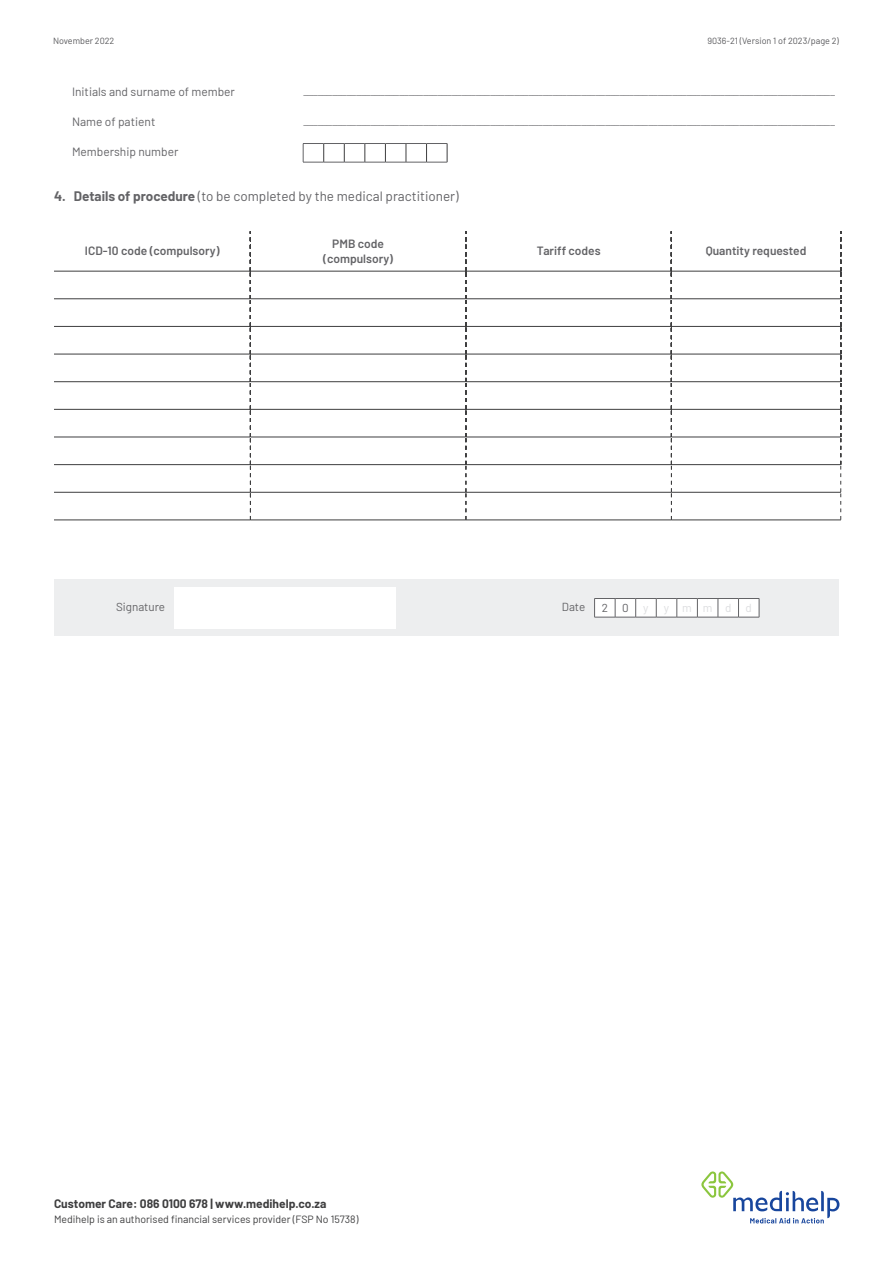
<style>
.page{position:relative;width:893px;height:1263px;background:#fff}
.page>*{position:absolute;margin:0;border:0;box-sizing:border-box;transform-origin:0 0}
.t1{font:13.5px "Barlow";color:#636366}
.t2{font:300 12px "Barlow";color:#636366}
.t3{font:600 12px/15px "Barlow";color:#636366;text-align:center}
.t4{font:12px "Barlow";color:#636366}
.t5{font:700 12px "Barlow";color:#3e3e3f}
.t6{font:11.7px "Barlow";color:#636366}
.t7{font:11.7px "Barlow";color:#dcdddf}
.t8{font:10.5px "Barlow";color:#3e3e3f}
.t9{font:9px "Barlow";color:#5a5a5d}
.s1{font-weight:700}
</style>
<div class="page">
<svg style="left:701px;top:1171px;width:138px;height:52px"></svg>
<hr style="left:54px;top:271px;width:196px;height:1px;background:#3e3e3f">
<hr style="left:251px;top:271px;width:215px;height:1px;background:#3e3e3f">
<hr style="left:466px;top:271px;width:205px;height:1px;background:#3e3e3f">
<hr style="left:672px;top:271px;width:168px;height:1px;background:#3e3e3f">
<hr style="left:54px;top:298px;width:196px;height:1px;background:#3e3e3f">
<hr style="left:251px;top:298px;width:215px;height:1px;background:#3e3e3f">
<hr style="left:466px;top:298px;width:205px;height:1px;background:#3e3e3f">
<hr style="left:672px;top:298px;width:168px;height:1px;background:#3e3e3f">
<hr style="left:54px;top:326px;width:196px;height:1px;background:#3e3e3f">
<hr style="left:251px;top:326px;width:215px;height:1px;background:#3e3e3f">
<hr style="left:466px;top:326px;width:205px;height:1px;background:#3e3e3f">
<hr style="left:672px;top:326px;width:168px;height:1px;background:#3e3e3f">
<hr style="left:54px;top:354px;width:196px;height:1px;background:#3e3e3f">
<hr style="left:251px;top:354px;width:215px;height:1px;background:#3e3e3f">
<hr style="left:466px;top:354px;width:205px;height:1px;background:#3e3e3f">
<hr style="left:672px;top:354px;width:168px;height:1px;background:#3e3e3f">
<hr style="left:54px;top:381px;width:196px;height:1px;background:#3e3e3f">
<hr style="left:251px;top:381px;width:215px;height:1px;background:#3e3e3f">
<hr style="left:466px;top:381px;width:205px;height:1px;background:#3e3e3f">
<hr style="left:672px;top:381px;width:168px;height:1px;background:#3e3e3f">
<hr style="left:54px;top:409px;width:196px;height:1px;background:#3e3e3f">
<hr style="left:251px;top:409px;width:215px;height:1px;background:#3e3e3f">
<hr style="left:466px;top:409px;width:205px;height:1px;background:#3e3e3f">
<hr style="left:672px;top:409px;width:168px;height:1px;background:#3e3e3f">
<hr style="left:54px;top:437px;width:196px;height:1px;background:#3e3e3f">
<hr style="left:251px;top:437px;width:215px;height:1px;background:#3e3e3f">
<hr style="left:466px;top:437px;width:205px;height:1px;background:#3e3e3f">
<hr style="left:672px;top:437px;width:168px;height:1px;background:#3e3e3f">
<hr style="left:54px;top:464px;width:196px;height:1px;background:#3e3e3f">
<hr style="left:251px;top:464px;width:215px;height:1px;background:#3e3e3f">
<hr style="left:466px;top:464px;width:205px;height:1px;background:#3e3e3f">
<hr style="left:672px;top:464px;width:168px;height:1px;background:#3e3e3f">
<hr style="left:54px;top:492px;width:196px;height:1px;background:#3e3e3f">
<hr style="left:250px;top:492px;width:216px;height:1px;background:#3e3e3f">
<hr style="left:466px;top:492px;width:205px;height:1px;background:#3e3e3f">
<hr style="left:671px;top:492px;width:170px;height:1px;background:#3e3e3f">
<svg style="left:250px;top:231px;width:1px;height:289px"></svg>
<svg style="left:466px;top:231px;width:1px;height:289px"></svg>
<svg style="left:671px;top:231px;width:1px;height:289px"></svg>
<svg style="left:840px;top:231px;width:1px;height:289px"></svg>
<hr style="left:54px;top:520px;width:196px;height:1px;background:#3e3e3f">
<hr style="left:250px;top:520px;width:216px;height:1px;background:#3e3e3f">
<hr style="left:466px;top:520px;width:205px;height:1px;background:#3e3e3f">
<hr style="left:671px;top:520px;width:170px;height:1px;background:#3e3e3f">
<div style="left:54px;top:579px;width:785px;height:57px;background:#edeeef"></div>
<div style="left:174px;top:587px;width:222px;height:41px;background:#fff"></div>
<svg style="left:594px;top:598px;width:166px;height:20px;background:#e7e7e8"></svg>
<svg style="left:303px;top:143px;width:145px;height:20px"></svg>
<p class="t9" style="left:53px;top:35px;width:63px">November 2022</p>
<p class="t9" style="left:707px;top:34px;width:133px">9036-21 (Version 1 of 2023/page 2)</p>
<p class="t4" style="left:72px;top:83px;width:164px">Initials and surname of member</p>
<p class="t2" style="left:303px;top:83px;width:534px">_______________________________________________________________________________________________________________</p>
<p class="t4" style="left:72px;top:113px;width:85px">Name of patient</p>
<p class="t2" style="left:303px;top:113px;width:534px">_______________________________________________________________________________________________________________</p>
<p class="t4" style="left:72px;top:143px;width:108px">Membership number</p>
<p class="t1" style="left:54px;top:187px;width:406px"><span class="s1">4. Details of procedure</span> (to be completed by the medical practitioner)</p>
<p class="t3" style="left:85px;top:242px;width:136px">ICD-10 code (compulsory)</p>
<p class="t3" style="left:323px;top:235px;width:71px">PMB code (compulsory)</p>
<p class="t3" style="left:537px;top:242px;width:65px">Tariff codes</p>
<p class="t3" style="left:706px;top:242px;width:102px">Quantity requested</p>
<p class="t6" style="left:116px;top:598px;width:51px">Signature</p>
<p class="t6" style="left:562px;top:598px;width:25px">Date</p>
<p class="t6" style="left:602px;top:599px;width:28px">2 0</p>
<p class="t7" style="left:643px;top:599px;width:7px">y</p>
<p class="t7" style="left:664px;top:599px;width:90px">ymmd d</p>
<p class="t5" style="left:54px;top:1195px;width:274px">Customer Care: 086 0100 678 | www.medihelp.co.za</p>
<p class="t8" style="left:54px;top:1212px;width:306px">Medihelp is an authorised financial services provider (FSP No 15738)</p>
</div>
